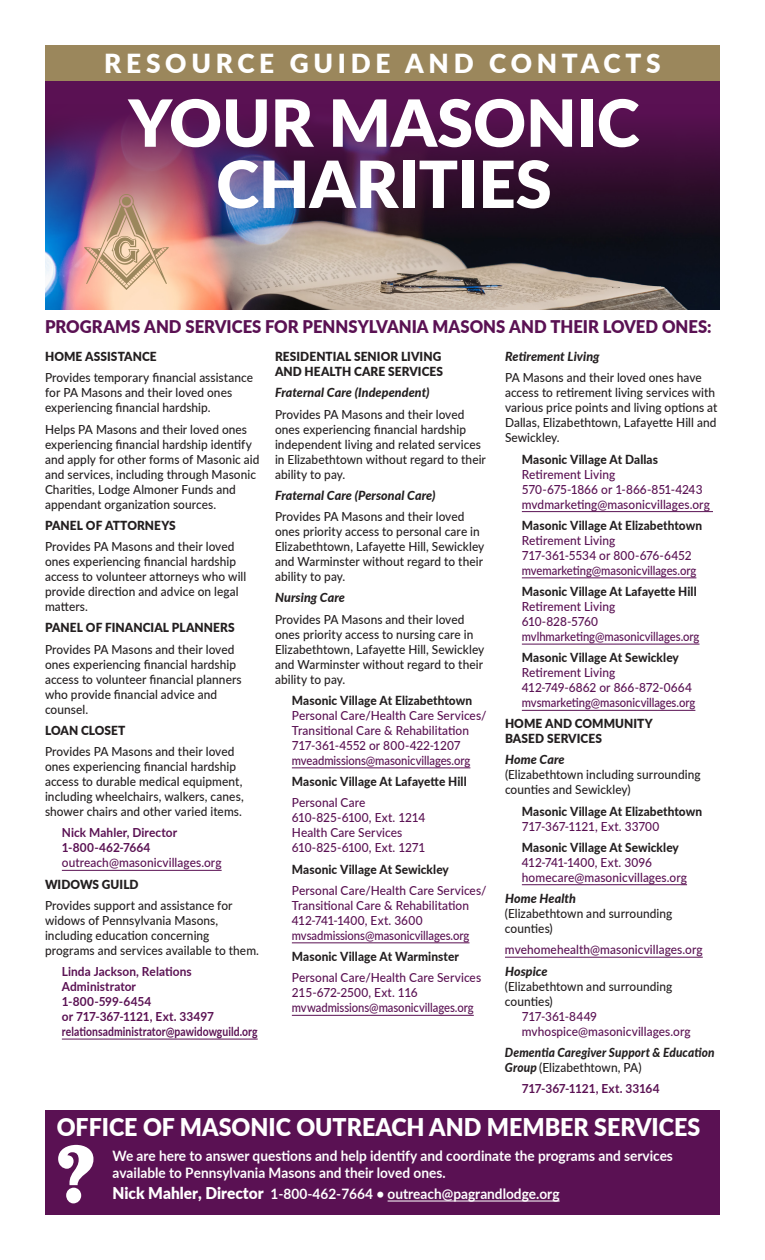
<style>
.page{position:relative;width:765px;height:1260px;background:#fff}
.page>*{position:absolute;margin:0;border:0;box-sizing:border-box;transform-origin:0 0}
.t1{font:900 65px/61.2px "Lato";color:#fff;text-align:center}
.t2{font:900 26.25px "Lato";letter-spacing:.18em;color:#fff}
.t3{font:900 24.5px "Lato";color:#fff;scale:.95 1}
.t4{font:900 17.5px "Lato";color:#5a1153;scale:.95 1}
.t5{font:700 14.38px/17.2px "Lato";color:#fff;scale:.95 1}
.t6{font:500 12.5px/15px "Lato";letter-spacing:.005em;color:#231f20;scale:.95 1}
.t7{font:500 12.5px/15px "Lato";letter-spacing:.005em;color:#5a1153;scale:.95 1}
.t8{font:800 12.5px "Lato";letter-spacing:.005em;color:#231f20;scale:.95 1}
.t9{font:700 12.5px/15px "Lato";letter-spacing:.005em;color:#5a1153;scale:.95 1}
.t10{font:900 12.5px/15px "Lato";letter-spacing:.01em;color:#231f20;scale:.95 1}
.t11{font:italic 800 12.5px "Lato";letter-spacing:.005em;color:#231f20}
.t12{font:italic 800 12.5px/15px "Lato";letter-spacing:.005em;color:#231f20;scale:.95 1}
.t13{font:700 12.5px "Lato";letter-spacing:-.015em;color:#5a1153;scale:.95 1}
.t14{font:500 12.5px "Lato";letter-spacing:-.02em;color:#5a1153;scale:.95 1}
.s1{font-weight:800;font-style:italic}
.s2{font-weight:500;font-style:normal}
.s3{font-weight:900;font-size:16.25px}
.s4{font-weight:500}
</style>
<div class="page">
<div style="left:45px;top:45px;width:675px;height:265px;background:#5a1153"></div>
<img style="left:45px;top:121px;width:675px;height:189px">
<img style="left:85px;top:194px;width:84px;height:96px">
<div style="left:45px;top:45px;width:675px;height:35px;background:#9b875c"></div>
<hr style="left:62px;top:870px;width:160px;height:1px;background:#5a1153">
<hr style="left:62px;top:1039px;width:196px;height:1px;background:#5a1153">
<hr style="left:292px;top:768px;width:178px;height:1px;background:#5a1153">
<hr style="left:292px;top:943px;width:178px;height:1px;background:#5a1153">
<hr style="left:292px;top:1015px;width:182px;height:1px;background:#5a1153">
<hr style="left:522px;top:511px;width:191px;height:1px;background:#5a1153">
<hr style="left:522px;top:578px;width:174px;height:1px;background:#5a1153">
<hr style="left:522px;top:644px;width:178px;height:1px;background:#5a1153">
<hr style="left:522px;top:710px;width:173px;height:1px;background:#5a1153">
<hr style="left:522px;top:884px;width:165px;height:1px;background:#5a1153">
<hr style="left:505px;top:957px;width:198px;height:1px;background:#5a1153">
<div style="left:45px;top:1110px;width:675px;height:105px;background:#5a1153"></div>
<svg style="left:58px;top:1145px;width:35px;height:58px"></svg>
<hr style="left:388px;top:1201px;width:172px;height:1px;background:#fff">
<p class="t2" style="left:104px;top:44px;width:558px">RESOURCE GUIDE AND CONTACTS</p>
<p class="t1" style="left:129px;top:90px;width:512px">YOUR MASONIC<br>CHARITIES</p>
<p class="t4" style="left:45px;top:314px;width:703px">PROGRAMS AND SERVICES FOR PENNSYLVANIA MASONS AND THEIR LOVED ONES:</p>
<p class="t11" style="left:505px;top:347px;width:96px">Retirement Living</p>
<p class="t6" style="left:505px;top:370px;width:225px">PA Masons and their loved ones have access to retirement living services with various price points and living options at Dallas, Elizabethtown, Lafayette Hill and Sewickley.</p>
<p class="t8" style="left:522px;top:450px;width:145px">Masonic Village At Dallas</p>
<p class="t7" style="left:522px;top:466px;width:200px">Retirement Living<br>570-675-1866 or 1-866-851-4243 mvdmarketing@masonicvillages.org</p>
<p class="t8" style="left:522px;top:516px;width:191px">Masonic Village At Elizabethtown</p>
<p class="t7" style="left:522px;top:532px;width:185px">Retirement Living<br>717-361-5534 or 800-676-6452 mvemarketing@masonicvillages.org</p>
<p class="t8" style="left:522px;top:582px;width:186px">Masonic Village At Lafayette Hill</p>
<p class="t7" style="left:522px;top:599px;width:189px">Retirement Living<br>610-828-5760 mvlhmarketing@masonicvillages.org</p>
<p class="t8" style="left:522px;top:649px;width:167px">Masonic Village At Sewickley</p>
<p class="t7" style="left:522px;top:665px;width:184px">Retirement Living<br>412-749-6862 or 866-872-0664 mvsmarketing@masonicvillages.org</p>
<p class="t10" style="left:505px;top:715px;width:157px">HOME AND COMMUNITY<br>BASED SERVICES</p>
<p class="t6" style="left:505px;top:752px;width:207px"><span class="s1">Home Care<br></span>(Elizabethtown including surrounding counties and Sewickley)</p>
<p class="t8" style="left:522px;top:802px;width:191px">Masonic Village At Elizabethtown</p>
<p class="t7" style="left:522px;top:818px;width:146px">717-367-1121, Ext. 33700</p>
<p class="t8" style="left:522px;top:838px;width:167px">Masonic Village At Sewickley</p>
<p class="t7" style="left:522px;top:854px;width:175px">412-741-1400, Ext. 3096 homecare@masonicvillages.org</p>
<p class="t6" style="left:505px;top:890px;width:178px"><span class="s1">Home Health<br></span>(Elizabethtown and surrounding counties)</p>
<p class="t7" style="left:505px;top:942px;width:210px">mvehomehealth@masonicvillages.org</p>
<p class="t6" style="left:505px;top:963px;width:178px"><span class="s1">Hospice<br></span>(Elizabethtown and surrounding counties)</p>
<p class="t14" style="left:522px;top:1007px;width:81px">717-361-8449</p>
<p class="t7" style="left:522px;top:1023px;width:179px">mvhospice@masonicvillages.org</p>
<p class="t12" style="left:505px;top:1044px;width:222px">Dementia Caregiver Support &amp; Education<br>Group <span class="s2">(Elizabethtown, PA)</span></p>
<p class="t13" style="left:522px;top:1079px;width:147px">717-367-1121, Ext. 33164</p>
<p class="t3" style="left:57px;top:1109px;width:679px">OFFICE OF MASONIC OUTREACH AND MEMBER SERVICES</p>
<p class="t5" style="left:112px;top:1147px;width:591px">We are here to answer questions and help identify and coordinate the programs and services available to Pennsylvania Masons and their loved ones.</p>
<p class="t5" style="left:112px;top:1184px;width:472px"><span class="s3">Nick Mahler, Director</span> 1-800-462-7664 • outreach@pagrandlodge.org</p>
<p class="t10" style="left:45px;top:349px;width:119px">HOME ASSISTANCE</p>
<p class="t6" style="left:45px;top:370px;width:221px">Provides temporary financial assistance for PA Masons and their loved ones experiencing financial hardship.</p>
<p class="t6" style="left:45px;top:421px;width:227px">Helps PA Masons and their loved ones experiencing financial hardship identify and apply for other forms of Masonic aid and services, including through Masonic Charities, Lodge Almoner Funds and appendant organization sources.</p>
<p class="t10" style="left:45px;top:517px;width:139px">PANEL OF ATTORNEYS</p>
<p class="t6" style="left:45px;top:539px;width:213px">Provides PA Masons and their loved ones experiencing financial hardship access to volunteer attorneys who will provide direction and advice on legal matters.</p>
<p class="t10" style="left:45px;top:620px;width:201px">PANEL OF FINANCIAL PLANNERS</p>
<p class="t6" style="left:45px;top:641px;width:209px">Provides PA Masons and their loved ones experiencing financial hardship access to volunteer financial planners who provide financial advice and counsel.</p>
<p class="t10" style="left:45px;top:722px;width:86px">LOAN CLOSET</p>
<p class="t6" style="left:45px;top:744px;width:211px">Provides PA Masons and their loved ones experiencing financial hardship access to durable medical equipment, including wheelchairs, walkers, canes, shower chairs and other varied items.</p>
<p class="t9" style="left:62px;top:825px;width:170px">Nick Mahler, Director<br>1-800-462-7664 <span class="s4">outreach@masonicvillages.org</span></p>
<p class="t10" style="left:45px;top:876px;width:100px">WIDOWS GUILD</p>
<p class="t6" style="left:45px;top:897px;width:227px">Provides support and assistance for widows of Pennsylvania Masons, including education concerning programs and services available to them.</p>
<p class="t9" style="left:62px;top:964px;width:208px">Linda Jackson, Relations<br>Administrator<br>1-800-599-6454<br>or 717-367-1121, Ext. 33497 relationsadministrator@pawidowguild.org</p>
<p class="t10" style="left:275px;top:349px;width:178px">RESIDENTIAL SENIOR LIVING<br>AND HEALTH CARE SERVICES</p>
<p class="t11" style="left:275px;top:384px;width:156px">Fraternal Care (Independent)</p>
<p class="t6" style="left:275px;top:406px;width:224px">Provides PA Masons and their loved ones experiencing financial hardship independent living and related services in Elizabethtown without regard to their ability to pay.</p>
<p class="t11" style="left:275px;top:486px;width:162px">Fraternal Care (Personal Care)</p>
<p class="t6" style="left:275px;top:509px;width:222px">Provides PA Masons and their loved ones priority access to personal care in Elizabethtown, Lafayette Hill, Sewickley and Warminster without regard to their ability to pay.</p>
<p class="t11" style="left:275px;top:589px;width:72px">Nursing Care</p>
<p class="t6" style="left:275px;top:611px;width:222px">Provides PA Masons and their loved ones priority access to nursing care in Elizabethtown, Lafayette Hill, Sewickley and Warminster without regard to their ability to pay.</p>
<p class="t8" style="left:292px;top:691px;width:191px">Masonic Village At Elizabethtown</p>
<p class="t7" style="left:292px;top:707px;width:206px">Personal Care/Health Care Services/ Transitional Care &amp; Rehabilitation 717-361-4552 or 800-422-1207 mveadmissions@masonicvillages.org</p>
<p class="t8" style="left:292px;top:772px;width:186px">Masonic Village At Lafayette Hill</p>
<p class="t7" style="left:292px;top:795px;width:142px">Personal Care<br>610-825-6100, Ext. 1214</p>
<p class="t7" style="left:292px;top:825px;width:142px">Health Care Services<br>610-825-6100, Ext. 1271</p>
<p class="t8" style="left:292px;top:860px;width:167px">Masonic Village At Sewickley</p>
<p class="t7" style="left:292px;top:882px;width:206px">Personal Care/Health Care Services/ Transitional Care &amp; Rehabilitation 412-741-1400, Ext. 3600 mvsadmissions@masonicvillages.org</p>
<p class="t8" style="left:292px;top:947px;width:177px">Masonic Village At Warminster</p>
<p class="t7" style="left:292px;top:970px;width:201px">Personal Care/Health Care Services<br>215-672-2500, Ext. 116 mvwadmissions@masonicvillages.org</p>
</div>
